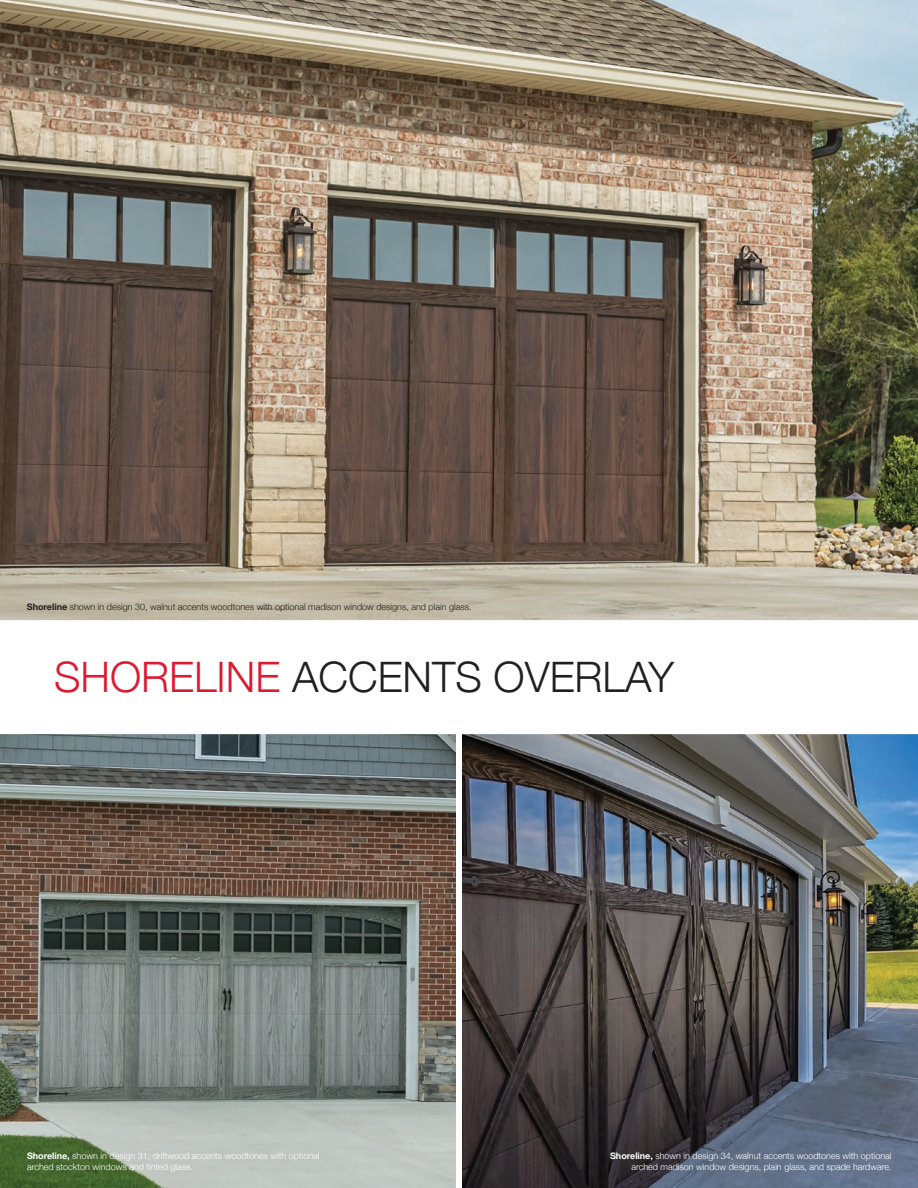
<style>
.page{position:relative;width:918px;height:1188px;background:#fff}
.page>*{position:absolute;margin:0;border:0;box-sizing:border-box;transform-origin:0 0}
.t1{font:300 42px "Helvetica Neue";color:#231f20}
.t2{font:300 9px/10.8px "Helvetica Neue";color:#fff}
.t3{font:300 9px "Helvetica Neue";color:#231f20}
.s1{font-weight:700}
.s2{color:#dc1a32}
</style>
<div class="page">
<img style="left:0;top:734px;width:918px;height:454px">
<img style="left:0;top:0;width:918px;height:620px">
<div style="left:456px;top:731px;width:6px;height:457px;background:#fff"></div>
<p class="t3" style="left:27px;top:599px;width:446px"><span class="s1">Shoreline</span> shown in design 30, walnut accents woodtones with optional madison window designs, and plain glass.</p>
<p class="t1" style="left:54px;top:643px;width:622px"><span class="s2">SHORELINE</span> ACCENTS OVERLAY</p>
<p class="t2" style="left:27px;top:1150px;width:294px"><span class="s1">Shoreline,</span> shown in design 31, driftwood accents woodtones with optional arched stockton windows and tinted glass.</p>
<p class="t2" style="left:610px;top:1150px;width:283px;text-align:right"><span class="s1">Shoreline,</span> shown in design 34, walnut accents woodtones with optional arched madison window designs, plain glass, and spade hardware.</p>
</div>
